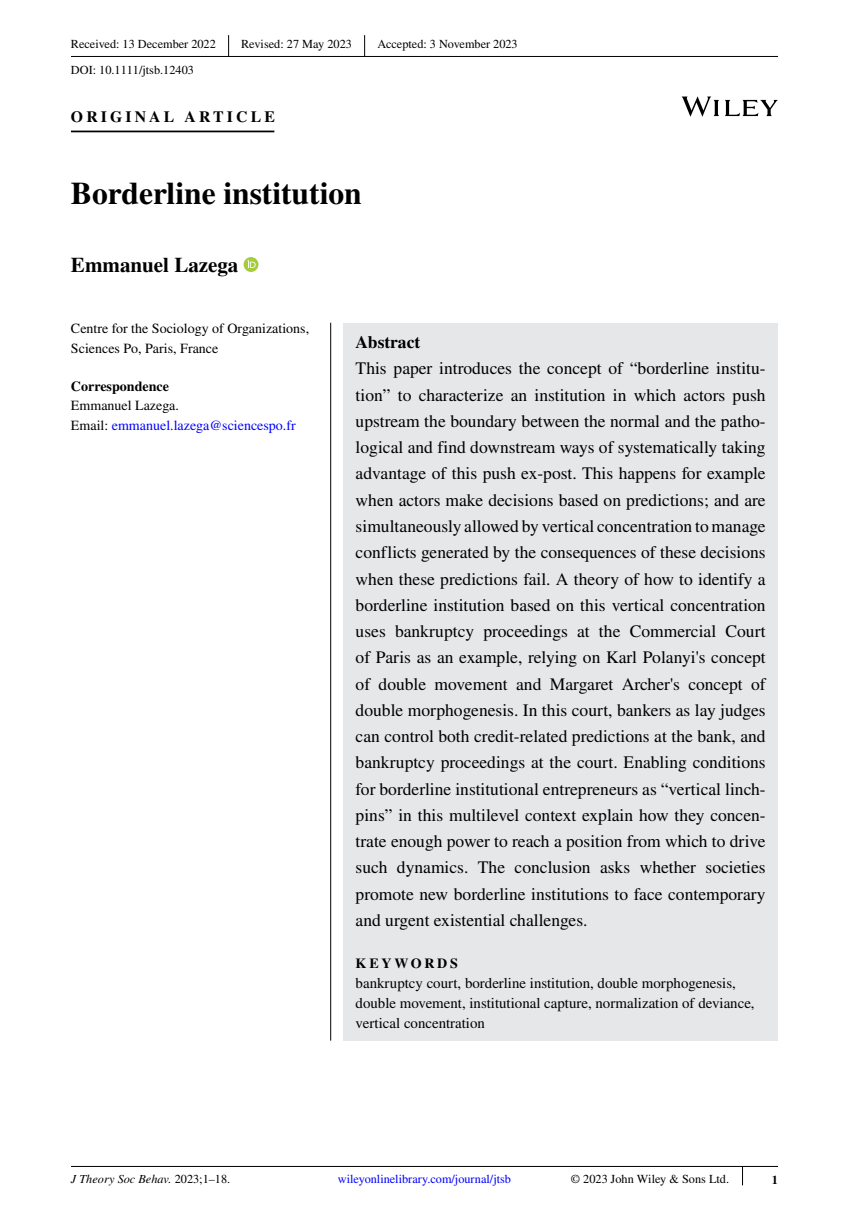
<style>
.page{position:relative;width:849px;height:1221px;background:#fff}
.page>*{position:absolute;margin:0;border:0;box-sizing:border-box;transform-origin:0 0}
.t1{font:700 31.5px "STIX";color:#000}
.t2{font:700 21px "STIX";color:#000}
.t3{font:17.5px/26.2px "STIX";color:#000;text-align:justify}
.t4{font:700 17.5px "STIX";color:#000}
.t5{font:700 15.75px "STIX";letter-spacing:.2em;color:#000}
.t6{font:14.88px/20.1px "STIX";color:#000}
.t7{font:14px/19.2px "STIX";color:#000}
.t8{font:14px/19.2px "STIX";color:#00f}
.t9{font:700 14px "STIX";color:#000}
.t10{font:700 14px "STIX";letter-spacing:.2em;color:#000}
.t11{font:12.25px "STIX";color:#000}
.t12{font:12.25px "STIX";color:#00f}
.t13{font:italic 12.25px "STIX";color:#000}
.t14{font:700 12.25px "STIX";color:#000}
.s1{color:#000}
.s2{font-style:normal}
</style>
<div class="page">
<div style="left:343px;top:323px;width:434px;height:717px;background:#e6e7e8"></div>
<hr style="left:71px;top:56px;width:706px;height:1px;background:#000">
<hr style="left:71px;top:131px;width:203px;height:1px;background:#000">
<div style="left:243px;top:257px;width:15px;height:15px;background:#a4cd39;border-radius:50%"></div>
<svg style="left:247px;top:260px;width:8px;height:8px"></svg>
<svg style="left:228px;top:35px;width:1px;height:21px"></svg>
<svg style="left:364px;top:35px;width:1px;height:21px"></svg>
<hr style="left:71px;top:1165px;width:706px;height:1px;background:#000">
<svg style="left:681px;top:96px;width:96px;height:21px"></svg>
<hr style="left:330px;top:323px;width:1px;height:717px;background:#000">
<p class="t11" style="left:71px;top:36px;width:146px">Received: 13 December 2022</p>
<p class="t11" style="left:241px;top:36px;width:112px">Revised: 27 May 2023</p>
<p class="t11" style="left:377px;top:36px;width:142px">Accepted: 3 November 2023</p>
<p class="t11" style="left:71px;top:61px;width:124px">DOI: 10.1111/jtsb.12403</p>
<p class="t5" style="left:71px;top:107px;width:205px">ORIGINAL ARTICLE</p>
<h1 class="t1" style="left:71px;top:174px;width:292px">Borderline institution</h1>
<p class="t2" style="left:71px;top:252px;width:169px">Emmanuel Lazega</p>
<p class="t7" style="left:71px;top:320px;width:239px">Centre for the Sociology of Organizations,<br>Sciences Po, Paris, France</p>
<p class="t9" style="left:71px;top:378px;width:99px">Correspondence</p>
<p class="t8" style="left:71px;top:397px;width:226px"><span class="s1">Emmanuel Lazega.<br>Email:</span> emmanuel.lazega@sciencespo.fr</p>
<p class="t4" style="left:355px;top:332px;width:66px">Abstract</p>
<p class="t3" style="left:355px;top:356px;width:411px">This paper introduces the concept of “borderline institu&shy;tion” to characterize an institution in which actors push upstream the boundary between the normal and the patho&shy;logical and find downstream ways of systematically taking advantage of this push ex-post. This happens for example when actors make decisions based on predictions; and are simultaneously allowed by vertical concentration to manage conflicts generated by the consequences of these decisions when these predictions fail. A theory of how to identify a borderline institution based on this vertical concentration uses bankruptcy proceedings at the Commercial Court of Paris as an example, relying on Karl Polanyi's concept of double movement and Margaret Archer's concept of double morphogenesis. In this court, bankers as lay judges can control both credit-related predictions at the bank, and bankruptcy proceedings at the court. Enabling conditions for borderline institutional entrepreneurs as “vertical linch&shy;pins” in this multilevel context explain how they concen&shy;trate enough power to reach a position from which to drive such dynamics. The conclusion asks whether societies promote new borderline institutions to face contemporary and urgent existential challenges.</p>
<p class="t10" style="left:355px;top:954px;width:104px">KEYWORDS</p>
<p class="t6" style="left:355px;top:973px;width:400px">bankruptcy court, borderline institution, double morphogenesis, double movement, institutional capture, normalization of deviance, vertical concentration</p>
<p class="t13" style="left:71px;top:1170px;width:161px">J Theory Soc Behav. <span class="s2">2023;1–18.</span></p>
<p class="t12" style="left:338px;top:1170px;width:175px">wileyonlinelibrary.com/journal/jtsb</p>
<p class="t11" style="left:570px;top:1170px;width:160px">© 2023 John Wiley &amp; Sons Ltd.</p>
<p class="t14" style="left:771px;top:1172px;width:8px">1</p>
</div>
